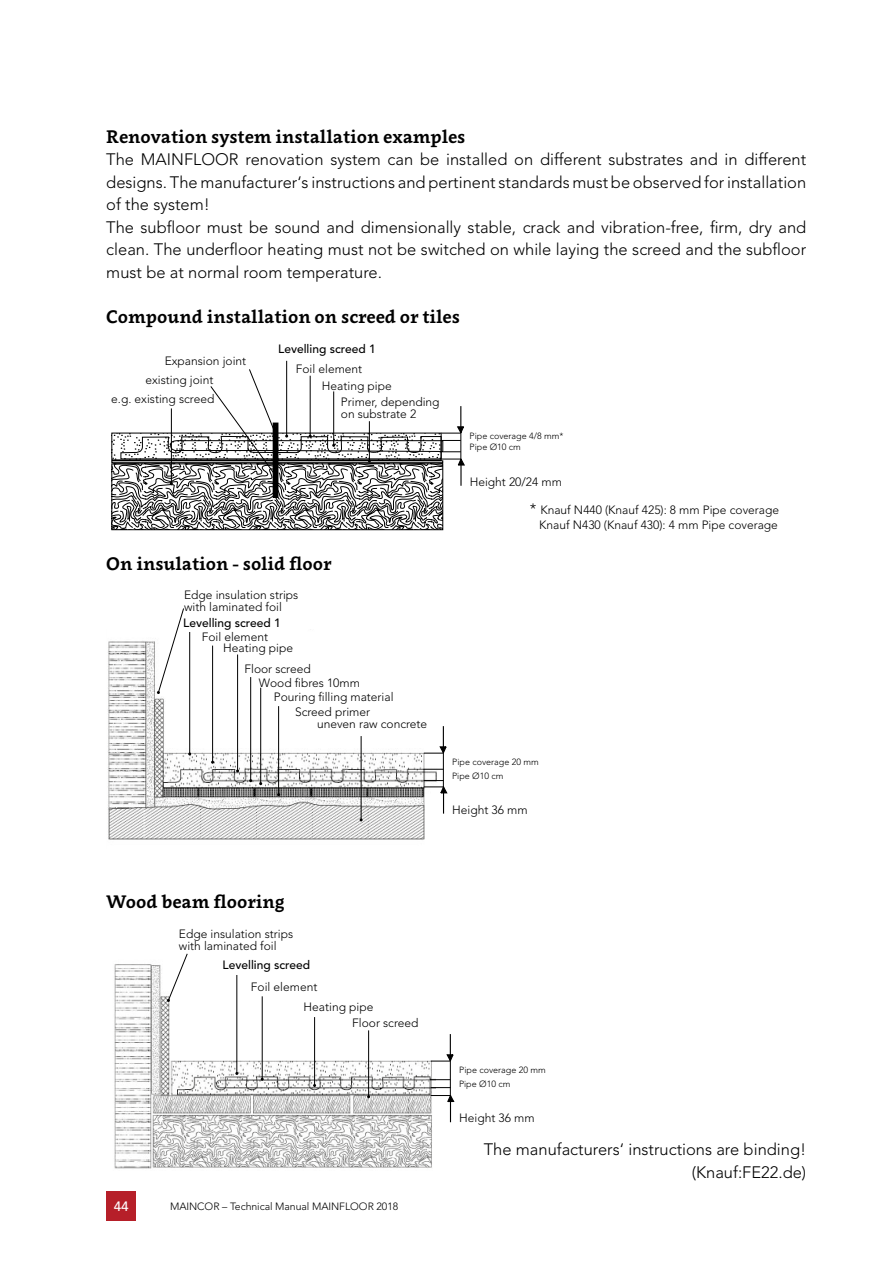
<style>
.page{position:relative;width:893px;height:1263px;background:#fff}
.page>*{position:absolute;margin:0;border:0;box-sizing:border-box;transform-origin:0 0}
.t1{font:700 18px "Clavo";color:#000}
.t2{font:300 16.5px/22.5px "Avenir LT Std";color:#000}
.t3{font:500 13.5px "Avenir LT Std";color:#fff}
.t4{font:300 12px/12px "Avenir LT Std";color:#000}
.t5{font:500 12px "Avenir LT Std";color:#000}
.t6{font:300 10.5px "Avenir LT Std";letter-spacing:-.005em;color:#000}
.t7{font:300 9px/13.8px "Avenir LT Std";color:#000}
.s1{font-size:15px}
</style>
<div class="page">
<div style="left:106px;top:1191px;width:30px;height:29px;background:#b61f29"></div>
<hr style="left:286px;top:361px;width:1px;height:75px;background:#000">
<img style="left:108px;top:632px;width:333px;height:208px">
<svg style="left:157px;top:608px;width:27px;height:86px"></svg>
<hr style="left:189px;top:632px;width:1px;height:122px;background:#000">
<div style="left:274px;top:692px;width:136px;height:15px;background:#fff"></div>
<div style="left:295px;top:707px;width:114px;height:15px;background:#fff"></div>
<div style="left:317px;top:719px;width:122px;height:11px;background:#fff"></div>
<hr style="left:212px;top:646px;width:1px;height:116px;background:#000">
<hr style="left:237px;top:654px;width:1px;height:117px;background:#000">
<hr style="left:260px;top:688px;width:1px;height:96px;background:#000">
<hr style="left:361px;top:736px;width:1px;height:84px;background:#000">
<hr style="left:278px;top:706px;width:1px;height:89px;background:#000">
<hr style="left:250px;top:677px;width:1px;height:104px;background:#000">
<img style="left:114px;top:964px;width:322px;height:205px">
<hr style="left:236px;top:975px;width:1px;height:98px;background:#000">
<hr style="left:262px;top:996px;width:1px;height:83px;background:#000">
<hr style="left:314px;top:1017px;width:1px;height:68px;background:#000">
<hr style="left:368px;top:1030px;width:1px;height:67px;background:#000">
<svg style="left:167px;top:953px;width:21px;height:49px"></svg>
<div style="left:313px;top:942px;width:126px;height:30px;background:#fff"></div>
<svg style="left:111px;top:368px;width:354px;height:163px"></svg>
<svg style="left:424px;top:726px;width:23px;height:28px"></svg>
<hr style="left:443px;top:750px;width:1px;height:38px;background:#000">
<svg style="left:423px;top:769px;width:20px;height:1px"></svg>
<svg style="left:424px;top:780px;width:24px;height:34px"></svg>
<svg style="left:431px;top:1034px;width:23px;height:28px"></svg>
<hr style="left:450px;top:1058px;width:1px;height:38px;background:#000">
<svg style="left:431px;top:1094px;width:24px;height:28px"></svg>
<svg style="left:430px;top:1079px;width:20px;height:1px"></svg>
<svg style="left:431px;top:1087px;width:20px;height:1px"></svg>
<p class="t1" style="left:106px;top:123px;width:361px">Renovation system installation examples</p>
<p class="t2" style="left:106px;top:148px;width:701px">The MAINFLOOR renovation system can be installed on different substrates and in different designs. The manufacturer‘s instructions and pertinent standards must be observed for installation of the system!<br>The subfloor must be sound and dimensionally stable, crack and vibration-free, firm, dry and clean. The underfloor heating must not be switched on while laying the screed and the subfloor must be at normal room temperature.</p>
<p class="t1" style="left:106px;top:303px;width:355px">Compound installation on screed or tiles</p>
<p class="t4" style="left:165px;top:355px;width:83px">Expansion joint</p>
<p class="t4" style="left:111px;top:393px;width:105px">e.g. existing screed</p>
<p class="t4" style="left:145px;top:374px;width:69px">existing joint</p>
<p class="t5" style="left:278px;top:342px;width:99px">Levelling screed 1</p>
<p class="t4" style="left:296px;top:363px;width:68px">Foil element</p>
<p class="t4" style="left:322px;top:380px;width:71px">Heating pipe</p>
<p class="t4" style="left:341px;top:396px;width:100px">Primer, depending</p>
<p class="t4" style="left:341px;top:408px;width:77px">on substrate 2</p>
<p class="t1" style="left:106px;top:551px;width:227px">On insulation - solid floor</p>
<p class="t4" style="left:184px;top:589px;width:116px">Edge insulation strips with laminated foil</p>
<p class="t5" style="left:183px;top:616px;width:99px">Levelling screed 1</p>
<p class="t4" style="left:202px;top:630px;width:68px">Foil element</p>
<p class="t4" style="left:223px;top:641px;width:71px">Heating pipe</p>
<p class="t4" style="left:244px;top:663px;width:68px">Floor screed</p>
<p class="t4" style="left:259px;top:676px;width:102px">Wood fibres 10mm</p>
<p class="t4" style="left:274px;top:690px;width:121px;line-height:14.9px;text-align:center">Pouring filling material<br>Screed primer</p>
<p class="t4" style="left:317px;top:718px;width:112px">uneven raw concrete</p>
<p class="t7" style="left:469px;top:429px;width:95px">Pipe coverage 4/8 mm*</p>
<p class="t7" style="left:469px;top:440px;width:53px">Pipe Ø10 cm</p>
<p class="t4" style="left:470px;top:476px;width:94px">Height 20/24 mm</p>
<p class="t4" style="left:530px;top:503px;width:251px;line-height:14.4px;text-align:right"><span class="s1">*</span> Knauf N440 (Knauf 425): 8 mm Pipe coverage<br>Knauf N430 (Knauf 430): 4 mm Pipe coverage</p>
<p class="t7" style="left:452px;top:755px;width:88px">Pipe coverage 20 mm<br>Pipe Ø10 cm</p>
<p class="t4" style="left:452px;top:803px;width:77px">Height 36 mm</p>
<p class="t1" style="left:106px;top:888px;width:180px">Wood beam flooring</p>
<p class="t4" style="left:179px;top:928px;width:116px">Edge insulation strips with laminated foil</p>
<p class="t5" style="left:223px;top:957px;width:89px">Levelling screed</p>
<p class="t4" style="left:304px;top:1000px;width:71px">Heating pipe</p>
<p class="t4" style="left:251px;top:981px;width:68px">Foil element</p>
<p class="t4" style="left:352px;top:1017px;width:68px">Floor screed</p>
<p class="t3" style="left:114px;top:1198px;width:17px">44</p>
<p class="t6" style="left:170px;top:1200px;width:230px">MAINCOR – Technical Manual MAINFLOOR 2018</p>
<p class="t7" style="left:459px;top:1063px;width:88px">Pipe coverage 20 mm<br>Pipe Ø10 cm</p>
<p class="t4" style="left:459px;top:1112px;width:77px">Height 36 mm</p>
<p class="t2" style="left:484px;top:1138px;width:324px;text-align:right">The manufacturers‘ instructions are binding! (Knauf:FE22.de)</p>
</div>
